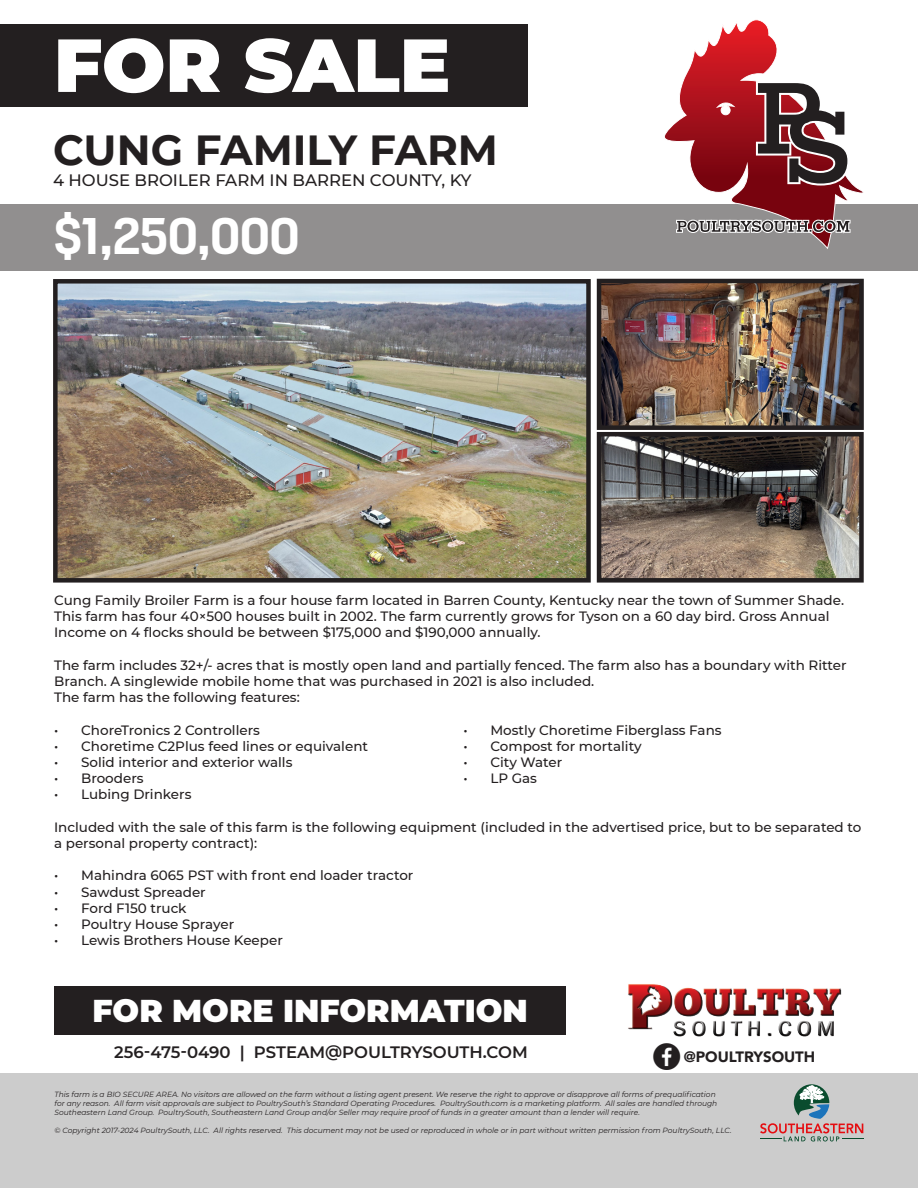
<style>
.page{position:relative;width:918px;height:1188px;background:#fff}
.page>*{position:absolute;margin:0;border:0;box-sizing:border-box;transform-origin:0 0}
.t1{font:900 75px "Montserrat";color:#fff}
.t2{font:600 48px "Heroun";color:#fff}
.t3{font:700 42px "Montserrat";color:#231f20}
.t4{font:39px "Social Shapes";color:#231f20}
.t5{font:900 31.5px "Montserrat";color:#fff}
.t6{font:600 16.5px "Montserrat";color:#231f20}
.t7{font:500 16.5px "Montserrat";color:#231f20}
.t8{font:900 15px "Avenir";color:#231f20}
.t9{font:500 13.5px/16.2px "Montserrat";color:#231f20}
.t10{font:italic 7.5px/9px "Montserrat";color:#231f20}
</style>
<div class="page">
<div style="left:0;top:204px;width:918px;height:67px;background:#918f8f"></div>
<svg style="left:664px;top:19px;width:200px;height:230px"></svg>
<svg style="left:756px;top:81px;width:93px;height:105px"></svg>
<svg style="left:676px;top:220px;width:175px;height:14px"></svg>
<div style="left:0;top:24px;width:527px;height:83px;background:#231f20"></div>
<img style="left:58px;top:284px;width:528px;height:294px">
<div style="left:53px;top:279px;width:538px;height:304px;border:4px solid #231f20"></div>
<img style="left:602px;top:284px;width:257px;height:141px">
<div style="left:597px;top:279px;width:267px;height:151px;border:4px solid #231f20"></div>
<img style="left:602px;top:437px;width:257px;height:141px">
<div style="left:597px;top:432px;width:267px;height:151px;border:4px solid #231f20"></div>
<div style="left:0;top:1074px;width:918px;height:114px;background:#ccc"></div>
<svg style="left:760px;top:1084px;width:104px;height:57px"></svg>
<img style="left:628px;top:984px;width:214px;height:53px">
<div style="left:55px;top:987px;width:511px;height:48px;background:#231f20"></div>
<p class="t1" style="left:54px;top:9px;width:398px">FOR SALE</p>
<p class="t3" style="left:53px;top:120px;width:446px">CUNG FAMILY FARM</p>
<p class="t7" style="left:53px;top:169px;width:420px">4 HOUSE BROILER FARM IN BARREN COUNTY, KY</p>
<p class="t2" style="left:54px;top:205px;width:247px">$1,250,000</p>
<p class="t9" style="left:54px;top:591px;width:792px">Cung Family Broiler Farm is a four house farm located in Barren County, Kentucky near the town of Summer Shade.<br>This farm has four 40×500 houses built in 2002. The farm currently grows for Tyson on a 60 day bird. Gross Annual<br>Income on 4 flocks should be between $175,000 and $190,000 annually.</p>
<p class="t9" style="left:54px;top:656px;width:794px">The farm includes 32+/- acres that is mostly open land and partially fenced. The farm also has a boundary with Ritter<br>Branch. A singlewide mobile home that was purchased in 2021 is also included.</p>
<p class="t9" style="left:54px;top:689px;width:247px">The farm has the following features:</p>
<p class="t9" style="left:54px;top:721px;width:207px">• ChoreTronics 2 Controllers</p>
<p class="t9" style="left:54px;top:737px;width:315px">• Choretime C2Plus feed lines or equivalent</p>
<p class="t9" style="left:54px;top:753px;width:240px">• Solid interior and exterior walls</p>
<p class="t9" style="left:54px;top:770px;width:91px">• Brooders</p>
<p class="t9" style="left:54px;top:786px;width:139px">• Lubing Drinkers</p>
<p class="t9" style="left:463px;top:721px;width:260px">• Mostly Choretime Fiberglass Fans</p>
<p class="t9" style="left:463px;top:737px;width:180px">• Compost for mortality</p>
<p class="t9" style="left:463px;top:753px;width:100px">• City Water</p>
<p class="t9" style="left:463px;top:770px;width:75px">• LP Gas</p>
<p class="t9" style="left:54px;top:818px;width:809px">Included with the sale of this farm is the following equipment (included in the advertised price, but to be separated to a personal property contract):</p>
<p class="t9" style="left:54px;top:867px;width:361px">• Mahindra 6065 PST with front end loader tractor</p>
<p class="t9" style="left:54px;top:883px;width:153px">• Sawdust Spreader</p>
<p class="t9" style="left:54px;top:899px;width:134px">• Ford F150 truck</p>
<p class="t9" style="left:54px;top:915px;width:182px">• Poultry House Sprayer</p>
<p class="t9" style="left:54px;top:932px;width:230px">• Lewis Brothers House Keeper</p>
<p class="t5" style="left:92px;top:987px;width:437px">FOR MORE INFORMATION</p>
<p class="t6" style="left:114px;top:1040px;width:415px">256-475-0490 | PSTEAM@POULTRYSOUTH.COM</p>
<p class="t4" style="left:652px;top:1034px;width:30px">!</p>
<p class="t8" style="left:684px;top:1044px;width:133px">@POULTRYSOUTH</p>
<p class="t10" style="left:55px;top:1090px;width:664px">This farm is a BIO SECURE AREA. No visitors are allowed on the farm without a listing agent present. We reserve the right to approve or disapprove all forms of prequalification for any reason. All farm visit approvals are subject to PoultrySouth’s Standard Operating Procedures. PoultrySouth.com is a marketing platform. All sales are handled through<br>Southeastern Land Group. PoultrySouth, Southeastern Land Group and/or Seller may require proof of funds in a greater amount than a lender will require.</p>
<p class="t10" style="left:55px;top:1126px;width:679px">©️ Copyright 2017-2024 PoultrySouth, LLC. All rights reserved. This document may not be used or reproduced in whole or in part without written permission from PoultrySouth, LLC.</p>
</div>
